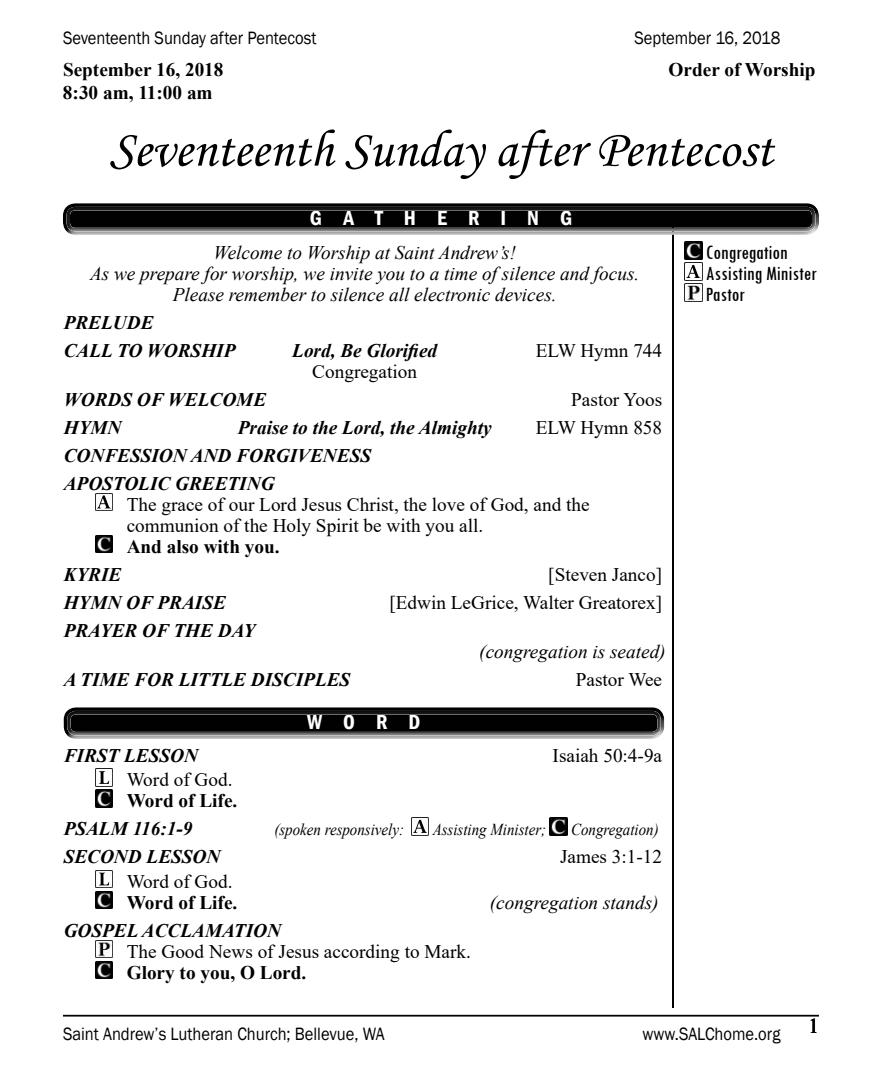
<style>
.page{position:relative;width:882px;height:1071px;background:#fff}
.page>*{position:absolute;margin:0;border:0;box-sizing:border-box;transform-origin:0 0}
.t1{font:52.5px "Monotype Corsiva";color:#000}
.t2{font:condensed 21px/21px "Tw Cen";color:#000}
.t3{font:600 condensed 21px "Franklin Gothic";letter-spacing:1em;color:#fff}
.t4{font:21px "Times New Roman";color:#000}
.t5{font:19.25px/21px "Times New Roman";color:#000}
.t6{font:italic 700 19.25px/28px "Times New Roman";color:#000}
.t7{font:italic 19.25px/21px "Times New Roman";color:#000;text-align:center}
.t8{font:700 19.25px "Times New Roman";color:#000}
.t9{font:18.38px "Franklin Gothic";color:#000;scale:.9 1}
.t10{font:italic 16.62px "Times New Roman";color:#000;scale:.9 1}
</style>
<div class="page">
<hr style="left:672px;top:63px;width:2px;height:945px;background:#000">
<div style="left:669px;top:0;width:6px;height:219px;background:#fff"></div>
<svg style="left:69px;top:233px;width:743px;height:2px"></svg>
<div style="left:55px;top:196px;width:768px;height:37px;background:#000;opacity:.75"></div>
<hr style="left:63px;top:1015px;width:756px;height:2px;background:#000">
<img style="left:95px;top:493px;width:18px;height:18px">
<img style="left:95px;top:535px;width:18px;height:18px">
<svg style="left:69px;top:737px;width:589px;height:2px"></svg>
<div style="left:62px;top:700px;width:604px;height:37px;background:#000;opacity:.75"></div>
<img style="left:95px;top:769px;width:18px;height:17px">
<img style="left:95px;top:790px;width:18px;height:17px">
<img style="left:411px;top:818px;width:18px;height:17px">
<img style="left:550px;top:818px;width:17px;height:17px">
<img style="left:95px;top:870px;width:18px;height:18px">
<img style="left:95px;top:891px;width:18px;height:18px">
<img style="left:95px;top:940px;width:18px;height:18px">
<img style="left:95px;top:961px;width:18px;height:18px">
<img style="left:685px;top:242px;width:17px;height:17px">
<img style="left:685px;top:263px;width:17px;height:17px">
<img style="left:685px;top:284px;width:17px;height:17px">
<p class="t9" style="left:63px;top:27px;width:283px">Seventeenth Sunday after Pentecost</p>
<p class="t9" style="left:635px;top:27px;width:164px">September 16, 2018</p>
<p class="t8" style="left:63px;top:56px;width:162px">September 16, 2018</p>
<p class="t8" style="left:669px;top:56px;width:148px">Order of Worship</p>
<p class="t8" style="left:63px;top:79px;width:151px">8:30 am, 11:00 am</p>
<h1 class="t1" style="left:109px;top:118px;width:665px">Seventeenth Sunday after Pentecost</h1>
<p class="t3" style="left:310px;top:204px;width:264px">GATHERING</p>
<p class="t7" style="left:90px;top:241px;width:551px">Welcome to Worship at Saint Andrew’s!<br>As we prepare for worship, we invite you to a time of silence and focus.<br>Please remember to silence all electronic devices.</p>
<p class="t6" style="left:64px;top:308px;width:173px">PRELUDE<br>CALL TO WORSHIP</p>
<p class="t6" style="left:292px;top:336px;width:146px">Lord, Be Glorified</p>
<p class="t5" style="left:536px;top:339px;width:128px">ELW Hymn 744</p>
<p class="t5" style="left:312px;top:360px;width:106px">Congregation</p>
<p class="t6" style="left:64px;top:385px;width:204px">WORDS OF WELCOME</p>
<p class="t5" style="left:571px;top:388px;width:92px">Pastor Yoos</p>
<p class="t6" style="left:64px;top:413px;width:59px">HYMN</p>
<p class="t6" style="left:238px;top:413px;width:255px">Praise to the Lord, the Almighty</p>
<p class="t5" style="left:536px;top:416px;width:128px">ELW Hymn 858</p>
<p class="t6" style="left:64px;top:441px;width:309px">CONFESSION AND FORGIVENESS<br>APOSTOLIC GREETING</p>
<p class="t5" style="left:127px;top:493px;width:464px">The grace of our Lord Jesus Christ, the love of God, and the communion of the Holy Spirit be with you all.</p>
<p class="t8" style="left:127px;top:532px;width:154px">And also with you.</p>
<p class="t6" style="left:64px;top:560px;width:59px">KYRIE</p>
<p class="t5" style="left:548px;top:563px;width:115px">[Steven Janco]</p>
<p class="t6" style="left:64px;top:588px;width:164px">HYMN OF PRAISE</p>
<p class="t5" style="left:389px;top:591px;width:274px">[Edwin LeGrice, Walter Greatorex]</p>
<p class="t6" style="left:64px;top:616px;width:193px">PRAYER OF THE DAY</p>
<p class="t7" style="left:479px;top:640px;width:188px">(congregation is seated)</p>
<p class="t6" style="left:64px;top:665px;width:288px">A TIME FOR LITTLE DISCIPLES</p>
<p class="t5" style="left:576px;top:668px;width:88px">Pastor Wee</p>
<p class="t3" style="left:307px;top:708px;width:115px">WORD</p>
<p class="t6" style="left:64px;top:741px;width:136px">FIRST LESSON</p>
<p class="t5" style="left:553px;top:744px;width:111px">Isaiah 50:4-9a</p>
<p class="t5" style="left:127px;top:769px;width:107px">Word of God.</p>
<p class="t8" style="left:127px;top:787px;width:112px">Word of Life.</p>
<p class="t6" style="left:64px;top:814px;width:130px">PSALM 116:1-9</p>
<p class="t10" style="left:274px;top:818px;width:145px">(spoken responsively:</p>
<p class="t10" style="left:433px;top:818px;width:128px">Assisting Minister;</p>
<p class="t10" style="left:571px;top:818px;width:99px">Congregation)</p>
<p class="t6" style="left:64px;top:842px;width:158px">SECOND LESSON</p>
<p class="t5" style="left:560px;top:846px;width:104px">James 3:1-12</p>
<p class="t5" style="left:127px;top:870px;width:107px">Word of God.</p>
<p class="t8" style="left:127px;top:888px;width:112px">Word of Life.</p>
<p class="t7" style="left:490px;top:891px;width:170px">(congregation stands)</p>
<p class="t6" style="left:64px;top:916px;width:219px">GOSPEL ACCLAMATION</p>
<p class="t5" style="left:127px;top:940px;width:346px">The Good News of Jesus according to Mark.</p>
<p class="t8" style="left:127px;top:958px;width:181px">Glory to you, O Lord.</p>
<p class="t2" style="left:706px;top:242px;width:113px">Congregation<br>Assisting Minister<br>Pastor</p>
<p class="t9" style="left:63px;top:1022px;width:359px">Saint Andrew’s Lutheran Church; Bellevue, WA</p>
<p class="t9" style="left:643px;top:1022px;width:155px">www.SALChome.org</p>
<p class="t4" style="left:808px;top:1011px;width:12px">1</p>
</div>
